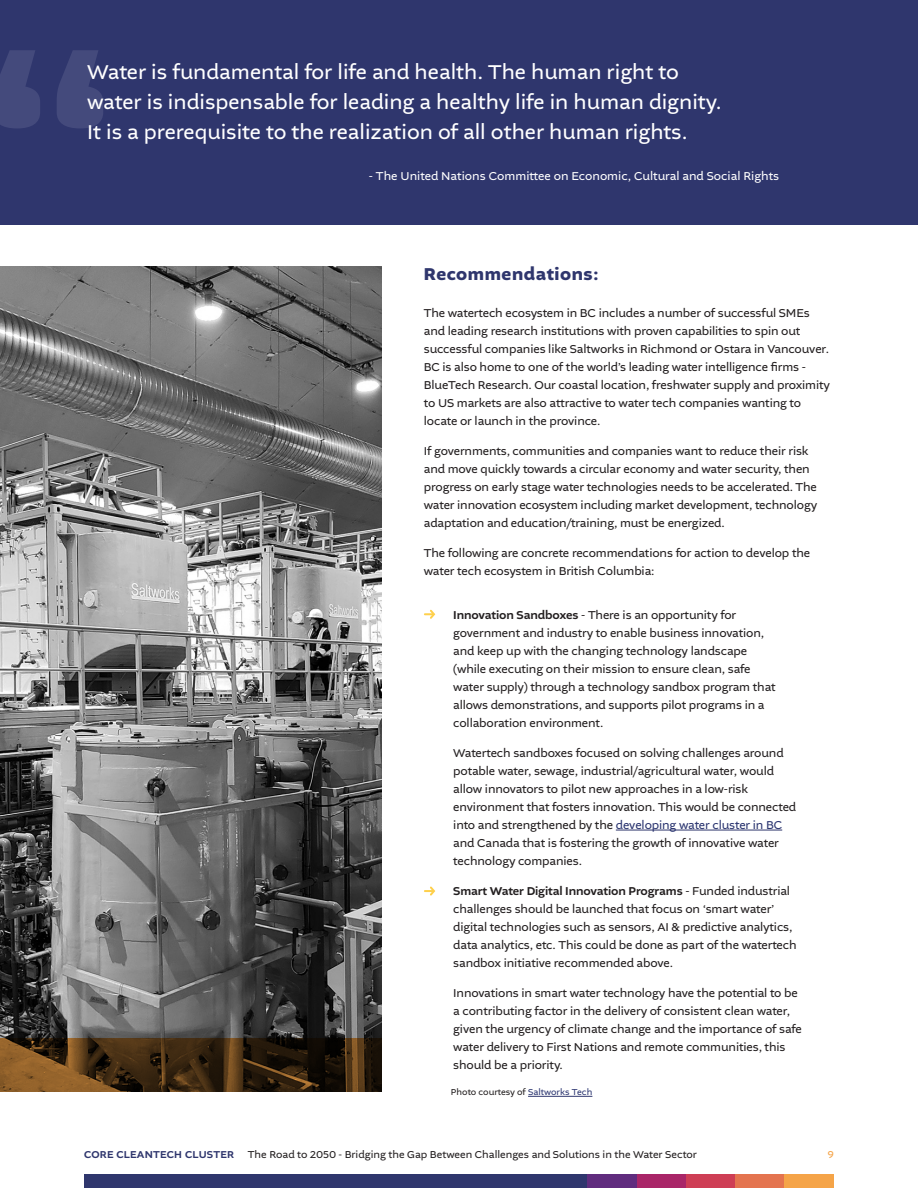
<style>
.page{position:relative;width:918px;height:1188px;background:#fff}
.page>*{position:absolute;margin:0;border:0;box-sizing:border-box;transform-origin:0 0}
.t1{font:21px/30px "Altivo";color:#fff}
.Sub_Heading{font:700 18px "Altivo";letter-spacing:.03em;color:#2f366d}
.Body_Text{font:12px/18px "Altivo";letter-spacing:-.01em;color:#231f20}
.t2{font:12px "Altivo";color:#fff}
.t3{font:10.5px "Altivo";color:#231f20}
.t4{font:500 10.5px "Altivo";letter-spacing:.02em;color:#2f366d}
.t5{font:10.5px "Altivo";color:#f5a448}
.Body_Text-2{font:9px "Altivo";color:#231f20}
.s1{font-weight:500}
.s2{color:#2c3671}
</style>
<div class="page">
<div style="left:84px;top:1174px;width:504px;height:14px;background:#2f366d"></div>
<div style="left:588px;top:1174px;width:49px;height:14px;background:#602c7e"></div>
<div style="left:637px;top:1174px;width:49px;height:14px;background:#a92668"></div>
<div style="left:686px;top:1174px;width:49px;height:14px;background:#ce3e55"></div>
<div style="left:735px;top:1174px;width:50px;height:14px;background:#e4744f"></div>
<div style="left:785px;top:1174px;width:49px;height:14px;background:#f5a448"></div>
<img style="left:0;top:267px;width:382px;height:771px">
<div style="left:0;top:0;width:918px;height:225px;background:#2f366d"></div>
<svg style="left:0;top:50px;width:103px;height:78px"></svg>
<hr style="left:616px;top:830px;width:166px;height:1px;background:#2f366d">
<svg style="left:0;top:1038px;width:382px;height:54px;background:#452e13"></svg>
<svg style="left:425px;top:609px;width:11px;height:10px"></svg>
<svg style="left:425px;top:886px;width:11px;height:10px"></svg>
<hr style="left:528px;top:1096px;width:64px;height:1px;background:#2f366d">
<p class="t1" style="left:87px;top:58px;width:636px">Water is fundamental for life and health. The human right to water is indispensable for leading a healthy life in human dignity.<br>It is a prerequisite to the realization of all other human rights.</p>
<p class="t2" style="left:369px;top:168px;width:412px">- The United Nations Committee on Economic, Cultural and Social Rights</p>
<p class="Sub_Heading" style="left:424px;top:263px;width:176px">Recommendations:</p>
<p class="Body_Text" style="left:424px;top:304px;width:408px">The watertech ecosystem in BC includes a number of successful SMEs and leading research institutions with proven capabilities to spin out successful companies like Saltworks in Richmond or Ostara in Vancouver.<br>BC is also home to one of the world’s leading water intelligence firms - BlueTech Research. Our coastal location, freshwater supply and proximity to US markets are also attractive to water tech companies wanting to locate or launch in the province.</p>
<p class="Body_Text" style="left:424px;top:442px;width:395px">If governments, communities and companies want to reduce their risk and move quickly towards a circular economy and water security, then progress on early stage water technologies needs to be accelerated. The water innovation ecosystem including market development, technology adaptation and education/training, must be energized.</p>
<p class="Body_Text" style="left:424px;top:544px;width:388px">The following are concrete recommendations for action to develop the water tech ecosystem in British Columbia:</p>
<p class="Body_Text" style="left:453px;top:606px;width:324px"><span class="s1">Innovation Sandboxes</span> - There is an opportunity for government and industry to enable business innovation, and keep up with the changing technology landscape (while executing on their mission to ensure clean, safe water supply) through a technology sandbox program that allows demonstrations, and supports pilot programs in a collaboration environment.</p>
<p class="Body_Text" style="left:453px;top:744px;width:344px">Watertech sandboxes focused on solving challenges around potable water, sewage, industrial/agricultural water, would allow innovators to pilot new approaches in a low-risk environment that fosters innovation. This would be connected into and strengthened by the <span class="s2">developing water cluster in BC </span>and Canada that is fostering the growth of innovative water technology companies.</p>
<p class="Body_Text" style="left:453px;top:882px;width:345px"><span class="s1">Smart Water Digital Innovation Programs</span> - Funded industrial challenges should be launched that focus on ‘smart water’ digital technologies such as sensors, AI &amp; predictive analytics, data analytics, etc. This could be done as part of the watertech sandbox initiative recommended above.</p>
<p class="Body_Text" style="left:453px;top:984px;width:350px">Innovations in smart water technology have the potential to be a contributing factor in the delivery of consistent clean water, given the urgency of climate change and the importance of safe water delivery to First Nations and remote communities, this should be a priority.</p>
<p class="Body_Text-2" style="left:451px;top:1087px;width:143px">Photo courtesy of <span class="s2">Saltworks Tech</span></p>
<p class="t4" style="left:84px;top:1148px;width:152px">CORE CLEANTECH CLUSTER</p>
<p class="t3" style="left:248px;top:1148px;width:451px">The Road to 2050 - Bridging the Gap Between Challenges and Solutions in the Water Sector</p>
<p class="t5" style="left:827px;top:1148px;width:8px">9</p>
</div>
